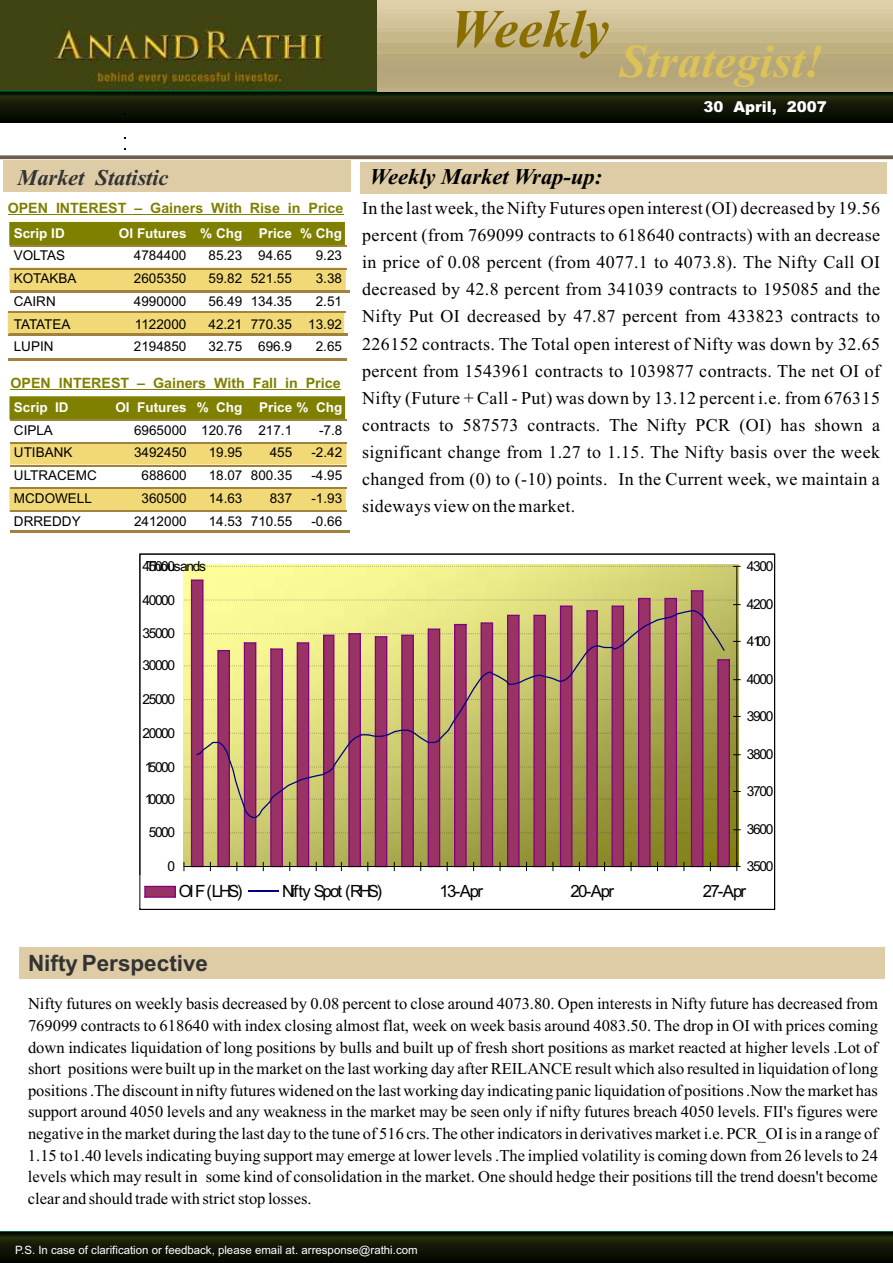
<style>
.page{position:relative;width:893px;height:1263px;background:#fff}
.page>*{position:absolute;margin:0;border:0;box-sizing:border-box;transform-origin:0 0}
.t1{font:italic 700 54px "Times New Roman";letter-spacing:.005em;color:#8a6e00}
.t2{font:italic 700 46.95px "Times New Roman";letter-spacing:.005em;color:#dbc259}
.t3{font:italic 700 22.5px "Times New Roman";color:#000}
.t4{font:700 22.5px "Arial";color:#333}
.t5{font:italic 700 22.5px "Times New Roman";color:#333}
.t6{font:18px/27.2px "Times New Roman";letter-spacing:.02em;color:#000;text-align:justify}
.t7{font:16.8px "Arial";letter-spacing:-.105em;color:#000}
.t8{font:16.5px/21.6px "Times New Roman";color:#000;text-align:justify}
.t9{font:900 15px "Arial";color:#fff}
.t10{font:700 14.25px "Arial";color:#808000}
.t11{font:13.8px "Arial";letter-spacing:-.1em;color:#000}
.t12{font:13.5px "Arial";color:#000}
.t13{font:700 13.5px "Arial";color:#fff}
.t14{font:13.5px "Arial";letter-spacing:-.075em;color:#000}
.t15{font:11.4px "Arial";color:#fff}
</style>
<div class="page">
<img style="left:0;top:0;width:378px;height:91px">
<div style="left:20px;top:947px;width:865px;height:32px;background:#decca6"></div>
<div style="left:361px;top:162px;width:526px;height:32px;background:#decca6"></div>
<div style="left:3px;top:160px;width:348px;height:32px;background:#decca6"></div>
<svg style="left:0;top:1231px;width:892px;height:32px;background:#0f1807"></svg>
<div style="left:9px;top:222px;width:337px;height:24px;background:#808000"></div>
<svg style="left:9px;top:396px;width:337px;height:25px;background:#848208"></svg>
<svg style="left:10px;top:442px;width:337px;height:24px;background:#e7cf73"></svg>
<svg style="left:9px;top:487px;width:338px;height:25px;background:#e4cb6f"></svg>
<hr style="left:11px;top:531px;width:76px;height:2px;background:#9e823d">
<hr style="left:88px;top:531px;width:73px;height:2px;background:#9e823d">
<hr style="left:163px;top:531px;width:77px;height:2px;background:#9e823d">
<hr style="left:241px;top:531px;width:59px;height:2px;background:#9e823d">
<hr style="left:301px;top:531px;width:45px;height:2px;background:#9e823d">
<svg style="left:9px;top:268px;width:340px;height:24px;background:#e4ca6f"></svg>
<svg style="left:8px;top:311px;width:339px;height:25px;background:#e1c76d"></svg>
<hr style="left:8px;top:359px;width:77px;height:2px;background:#9e823d">
<hr style="left:86px;top:359px;width:73px;height:2px;background:#9e823d">
<hr style="left:160px;top:359px;width:78px;height:2px;background:#9e823d">
<hr style="left:239px;top:359px;width:58px;height:2px;background:#9e823d">
<hr style="left:298px;top:359px;width:45px;height:2px;background:#9e823d">
<hr style="left:8px;top:214px;width:335px;height:1px;background:#808000">
<hr style="left:10px;top:390px;width:331px;height:1px;background:#808000">
<svg style="left:0;top:91px;width:892px;height:32px;background:#121908"></svg>
<svg style="left:0;top:155px;width:893px;height:4px;background:#7c6d62"></svg>
<img style="left:184px;top:565px;width:554px;height:14px">
<hr style="left:737px;top:566px;width:1px;height:300px;background:#000">
<svg style="left:184px;top:566px;width:557px;height:1px"></svg>
<svg style="left:184px;top:579px;width:557px;height:292px;background:#b2886d"></svg>
<svg style="left:144px;top:886px;width:32px;height:12px"></svg>
<hr style="left:248px;top:890px;width:30px;height:2px;background:#000080">
<h1 class="t1" style="left:450px;top:10px;width:161px">Weekly</h1>
<h2 class="t2" style="left:620px;top:46px;width:205px">Strategist!</h2>
<p class="t9" style="left:703px;top:101px;width:125px">30 April, 2007</p>
<h3 class="t5" style="left:17px;top:169px;width:153px">Market Statistic</h3>
<p class="t10" style="left:8px;top:202px;width:337px">OPEN INTEREST – Gainers With Rise in Price</p>
<p class="t13" style="left:14px;top:228px;width:53px">Scrip ID</p>
<p class="t13" style="left:119px;top:228px;width:225px">OI Futures % Chg Price % Chg</p>
<p class="t12" style="left:14px;top:250px;width:53px">VOLTAS</p>
<p class="t12" style="left:134px;top:250px;width:54px">4784400</p>
<p class="t12" style="left:208px;top:250px;width:85px">85.23 94.65</p>
<p class="t12" style="left:316px;top:250px;width:28px">9.23</p>
<p class="t12" style="left:14px;top:273px;width:64px">KOTAKBA</p>
<p class="t12" style="left:134px;top:273px;width:54px">2605350</p>
<p class="t12" style="left:208px;top:273px;width:85px">59.82 521.55</p>
<p class="t12" style="left:316px;top:273px;width:28px">3.38</p>
<p class="t12" style="left:14px;top:296px;width:43px">CAIRN</p>
<p class="t12" style="left:134px;top:296px;width:54px">4990000</p>
<p class="t12" style="left:208px;top:296px;width:85px">56.49 134.35</p>
<p class="t12" style="left:316px;top:296px;width:28px">2.51</p>
<p class="t14" style="left:14px;top:319px;width:58px">TATATEA</p>
<p class="t12" style="left:135px;top:319px;width:53px">1122000</p>
<p class="t12" style="left:208px;top:319px;width:135px">42.21 770.35 13.92</p>
<p class="t12" style="left:14px;top:342px;width:41px">LUPIN</p>
<p class="t12" style="left:134px;top:342px;width:54px">2194850</p>
<p class="t12" style="left:208px;top:342px;width:85px">32.75 696.9</p>
<p class="t12" style="left:316px;top:342px;width:28px">2.65</p>
<p class="t10" style="left:10px;top:378px;width:332px">OPEN INTEREST – Gainers With Fall in Price</p>
<p class="t13" style="left:14px;top:402px;width:56px">Scrip ID</p>
<p class="t13" style="left:115px;top:402px;width:228px">OI Futures % Chg Price % Chg</p>
<p class="t12" style="left:14px;top:425px;width:41px">CIPLA</p>
<p class="t12" style="left:134px;top:425px;width:160px">6965000 120.76 217.1</p>
<p class="t12" style="left:319px;top:425px;width:25px">-7.8</p>
<p class="t12" style="left:14px;top:448px;width:60px">UTIBANK</p>
<p class="t12" style="left:134px;top:448px;width:54px">3492450</p>
<p class="t12" style="left:209px;top:448px;width:35px">19.95</p>
<p class="t12" style="left:270px;top:448px;width:24px">455</p>
<p class="t12" style="left:311px;top:448px;width:32px">-2.42</p>
<p class="t12" style="left:14px;top:470px;width:84px">ULTRACEMC</p>
<p class="t12" style="left:142px;top:470px;width:47px">688600</p>
<p class="t12" style="left:209px;top:470px;width:85px">18.07 800.35</p>
<p class="t12" style="left:311px;top:470px;width:32px">-4.95</p>
<p class="t12" style="left:14px;top:493px;width:80px">MCDOWELL</p>
<p class="t12" style="left:142px;top:493px;width:47px">360500</p>
<p class="t12" style="left:209px;top:493px;width:35px">14.63</p>
<p class="t12" style="left:270px;top:493px;width:24px">837</p>
<p class="t12" style="left:311px;top:493px;width:32px">-1.93</p>
<p class="t12" style="left:14px;top:516px;width:68px">DRREDDY</p>
<p class="t12" style="left:134px;top:516px;width:54px">2412000</p>
<p class="t12" style="left:209px;top:516px;width:85px">14.53 710.55</p>
<p class="t12" style="left:311px;top:516px;width:32px">-0.66</p>
<p class="t11" style="left:142px;top:561px;width:34px">45000</p>
<p class="t11" style="left:146px;top:561px;width:61px">Thousands</p>
<p class="t11" style="left:142px;top:595px;width:34px">40000</p>
<p class="t11" style="left:142px;top:628px;width:34px">35000</p>
<p class="t11" style="left:142px;top:660px;width:34px">30000</p>
<p class="t11" style="left:142px;top:694px;width:34px">25000</p>
<p class="t11" style="left:142px;top:728px;width:34px">20000</p>
<p class="t11" style="left:145px;top:761px;width:32px">15000</p>
<p class="t11" style="left:145px;top:794px;width:32px">10000</p>
<p class="t11" style="left:149px;top:827px;width:28px">5000</p>
<p class="t11" style="left:168px;top:861px;width:9px">0</p>
<h3 class="t3" style="left:370px;top:168px;width:234px">Weekly Market Wrap-up:</h3>
<p class="t6" style="left:362px;top:196px;width:519px">In the last week, the Nifty Futures open interest (OI) decreased by 19.56 percent (from 769099 contracts to 618640 contracts) with an decrease in price of 0.08 percent (from 4077.1 to 4073.8). The Nifty Call OI decreased by 42.8 percent from 341039 contracts to 195085 and the Nifty Put OI decreased by 47.87 percent from 433823 contracts to 226152 contracts. The Total open interest of Nifty was down by 32.65 percent from 1543961 contracts to 1039877 contracts. The net OI of Nifty (Future + Call - Put) was down by 13.12 percent i.e. from 676315 contracts to 587573 contracts. The Nifty PCR (OI) has shown a significant change from 1.27 to 1.15. The Nifty basis over the week changed from (0) to (-10) points. In the Current week, we maintain a sideways view on the market.</p>
<p class="t11" style="left:747px;top:561px;width:28px">4300</p>
<p class="t11" style="left:747px;top:599px;width:28px">4200</p>
<p class="t11" style="left:747px;top:636px;width:26px">4100</p>
<p class="t11" style="left:747px;top:674px;width:28px">4000</p>
<p class="t11" style="left:747px;top:711px;width:28px">3900</p>
<p class="t11" style="left:747px;top:749px;width:28px">3800</p>
<p class="t11" style="left:747px;top:786px;width:28px">3700</p>
<p class="t11" style="left:747px;top:824px;width:28px">3600</p>
<p class="t11" style="left:747px;top:861px;width:28px">3500</p>
<p class="t7" style="left:179px;top:885px;width:65px">OI F (LHS)</p>
<p class="t7" style="left:282px;top:885px;width:102px">Nifty Spot (RHS)</p>
<p class="t7" style="left:175px;top:885px;width:45px">29-Mar</p>
<p class="t7" style="left:311px;top:885px;width:37px">5-Apr</p>
<p class="t7" style="left:440px;top:885px;width:45px">13-Apr</p>
<p class="t7" style="left:571px;top:885px;width:45px">20-Apr</p>
<p class="t7" style="left:703px;top:885px;width:45px">27-Apr</p>
<h3 class="t4" style="left:28px;top:954px;width:182px">Nifty Perspective</h3>
<p class="t8" style="left:28px;top:995px;width:851px">Nifty futures on weekly basis decreased by 0.08 percent to close around 4073.80. Open interests in Nifty future has decreased from 769099 contracts to 618640 with index closing almost flat, week on week basis around 4083.50. The drop in OI with prices coming down indicates liquidation of long positions by bulls and built up of fresh short positions as market reacted at higher levels .Lot of short positions were built up in the market on the last working day after REILANCE result which also resulted in liquidation of long positions .The discount in nifty futures widened on the last working day indicating panic liquidation of positions .Now the market has support around 4050 levels and any weakness in the market may be seen only if nifty futures breach 4050 levels. FII's figures were negative in the market during the last day to the tune of 516 crs. The other indicators in derivatives market i.e. PCR_OI is in a range of 1.15 to1.40 levels indicating buying support may emerge at lower levels .The implied volatility is coming down from 26 levels to 24 levels which may result in some kind of consolidation in the market. One should hedge their positions till the trend doesn't become clear and should trade with strict stop losses.</p>
<p class="t15" style="left:15px;top:1246px;width:404px">P.S. In case of clarification or feedback, please email at. arresponse@rathi.com</p>
</div>
